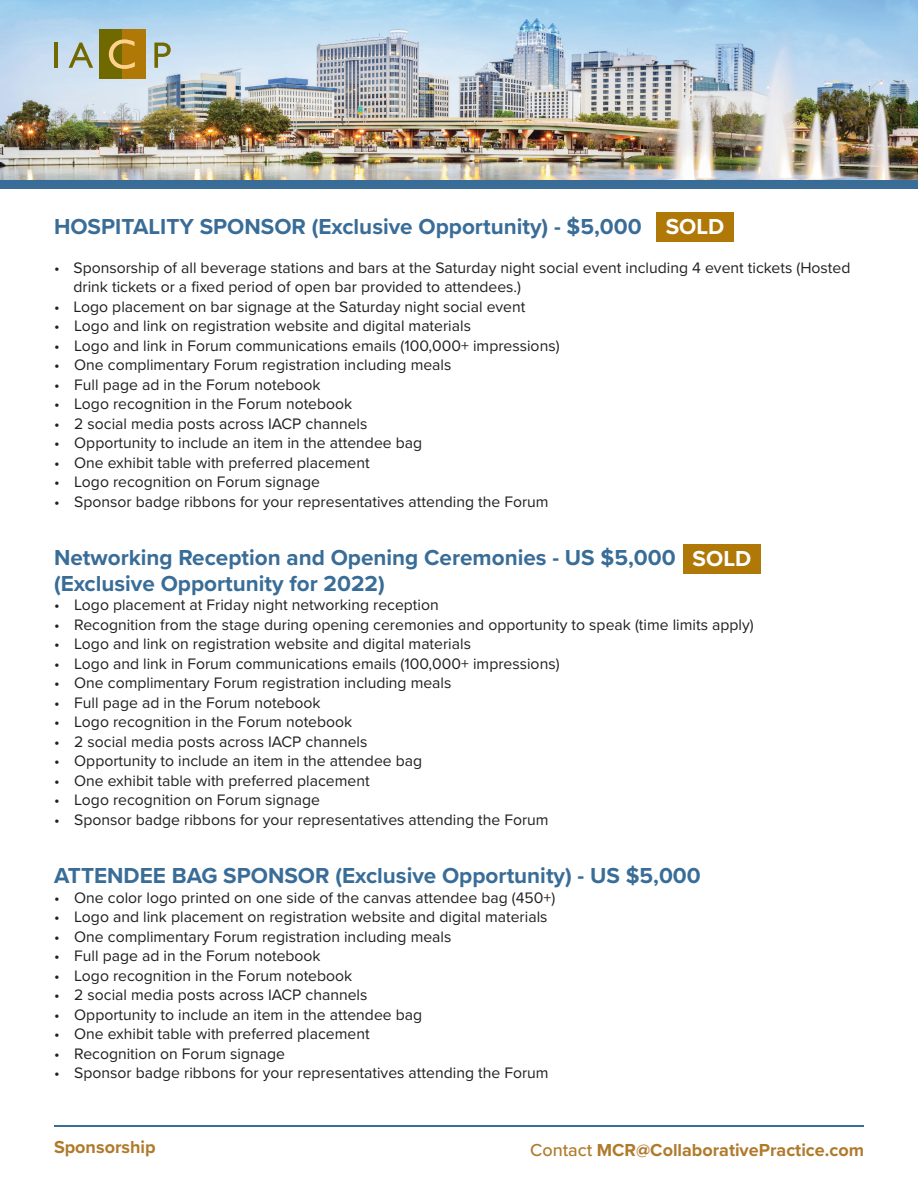
<style>
.page{position:relative;width:918px;height:1188px;background:#fff}
.page>*{position:absolute;margin:0;border:0;box-sizing:border-box;transform-origin:0 0}
.t1{font:700 22.5px/25.5px "Proxima Nova";color:#396d97}
.t2{font:700 22.5px "Proxima Nova";color:#fff}
.t3{font:700 18px "Proxima Nova";color:#b07a2b}
.t4{font:15.75px/19.5px "Proxima Nova";color:#231f20}
.s1{font-weight:500}
</style>
<div class="page">
<hr style="left:54px;top:1125px;width:810px;height:2px;background:#396d97">
<img style="left:0;top:0;width:918px;height:181px">
<div style="left:0;top:181px;width:918px;height:8px;background:#396d97"></div>
<div style="left:99px;top:29px;width:24px;height:50px;background:#706900"></div>
<div style="left:122px;top:29px;width:23px;height:50px;background:#b07807"></div>
<svg style="left:109px;top:39px;width:26px;height:30px"></svg>
<hr style="left:54px;top:43px;width:4px;height:25px;background:#706900">
<svg style="left:154px;top:43px;width:17px;height:25px"></svg>
<svg style="left:69px;top:43px;width:24px;height:25px"></svg>
<div style="left:657px;top:212px;width:77px;height:29px;background:#b07807"></div>
<div style="left:684px;top:544px;width:77px;height:29px;background:#b07807"></div>
<h1 class="t1" style="left:54px;top:213px;width:589px">HOSPITALITY SPONSOR (Exclusive Opportunity) - $5,000</h1>
<p class="t4" style="left:73px;top:257px;width:779px;text-indent:-19px">• Sponsorship of all beverage stations and bars at the Saturday night social event including 4 event tickets (Hosted drink tickets or a fixed period of open bar provided to attendees.)</p>
<p class="t4" style="left:54px;top:296px;width:473px">• Logo placement on bar signage at the Saturday night social event</p>
<p class="t4" style="left:54px;top:316px;width:419px">• Logo and link on registration website and digital materials</p>
<p class="t4" style="left:54px;top:335px;width:507px">• Logo and link in Forum communications emails (100,000+ impressions)</p>
<p class="t4" style="left:54px;top:355px;width:399px">• One complimentary Forum registration including meals</p>
<p class="t4" style="left:54px;top:374px;width:268px">• Full page ad in the Forum notebook</p>
<p class="t4" style="left:54px;top:394px;width:300px">• Logo recognition in the Forum notebook</p>
<p class="t4" style="left:54px;top:413px;width:315px">• 2 social media posts across IACP channels</p>
<p class="t4" style="left:54px;top:433px;width:370px">• Opportunity to include an item in the attendee bag</p>
<p class="t4" style="left:54px;top:452px;width:317px">• One exhibit table with preferred placement</p>
<p class="t4" style="left:54px;top:472px;width:268px">• Logo recognition on Forum signage</p>
<p class="t4" style="left:54px;top:491px;width:496px">• Sponsor badge ribbons for your representatives attending the Forum</p>
<h1 class="t1" style="left:54px;top:545px;width:623px">Networking Reception and Opening Ceremonies - US $5,000 (Exclusive Opportunity for 2022)</h1>
<p class="t4" style="left:54px;top:595px;width:386px">• Logo placement at Friday night networking reception</p>
<p class="t4" style="left:54px;top:614px;width:701px">• Recognition from the stage during opening ceremonies and opportunity to speak (time limits apply)</p>
<p class="t4" style="left:54px;top:634px;width:419px">• Logo and link on registration website and digital materials</p>
<p class="t4" style="left:54px;top:653px;width:507px">• Logo and link in Forum communications emails (100,000+ impressions)</p>
<p class="t4" style="left:54px;top:673px;width:399px">• One complimentary Forum registration including meals</p>
<p class="t4" style="left:54px;top:692px;width:268px">• Full page ad in the Forum notebook</p>
<p class="t4" style="left:54px;top:712px;width:300px">• Logo recognition in the Forum notebook</p>
<p class="t4" style="left:54px;top:731px;width:315px">• 2 social media posts across IACP channels</p>
<p class="t4" style="left:54px;top:751px;width:370px">• Opportunity to include an item in the attendee bag</p>
<p class="t4" style="left:54px;top:770px;width:317px">• One exhibit table with preferred placement</p>
<p class="t4" style="left:54px;top:790px;width:268px">• Logo recognition on Forum signage</p>
<p class="t4" style="left:54px;top:809px;width:496px">• Sponsor badge ribbons for your representatives attending the Forum</p>
<h1 class="t1" style="left:54px;top:863px;width:648px">ATTENDEE BAG SPONSOR (Exclusive Opportunity) - US $5,000</h1>
<p class="t4" style="left:54px;top:887px;width:503px">• One color logo printed on one side of the canvas attendee bag (450+)</p>
<p class="t4" style="left:54px;top:907px;width:495px">• Logo and link placement on registration website and digital materials</p>
<p class="t4" style="left:54px;top:926px;width:399px">• One complimentary Forum registration including meals</p>
<p class="t4" style="left:54px;top:946px;width:268px">• Full page ad in the Forum notebook</p>
<p class="t4" style="left:54px;top:965px;width:300px">• Logo recognition in the Forum notebook</p>
<p class="t4" style="left:54px;top:985px;width:315px">• 2 social media posts across IACP channels</p>
<p class="t4" style="left:54px;top:1004px;width:370px">• Opportunity to include an item in the attendee bag</p>
<p class="t4" style="left:54px;top:1024px;width:317px">• One exhibit table with preferred placement</p>
<p class="t4" style="left:54px;top:1043px;width:233px">• Recognition on Forum signage</p>
<p class="t4" style="left:54px;top:1063px;width:496px">• Sponsor badge ribbons for your representatives attending the Forum</p>
<h1 class="t2" style="left:666px;top:210px;width:60px">SOLD</h1>
<h1 class="t2" style="left:693px;top:542px;width:60px">SOLD</h1>
<p class="t3" style="left:54px;top:1133px;width:103px">Sponsorship</p>
<p class="t3" style="left:530px;top:1136px;width:335px"><span class="s1">Contact</span> MCR@CollaborativePractice.com</p>
</div>
